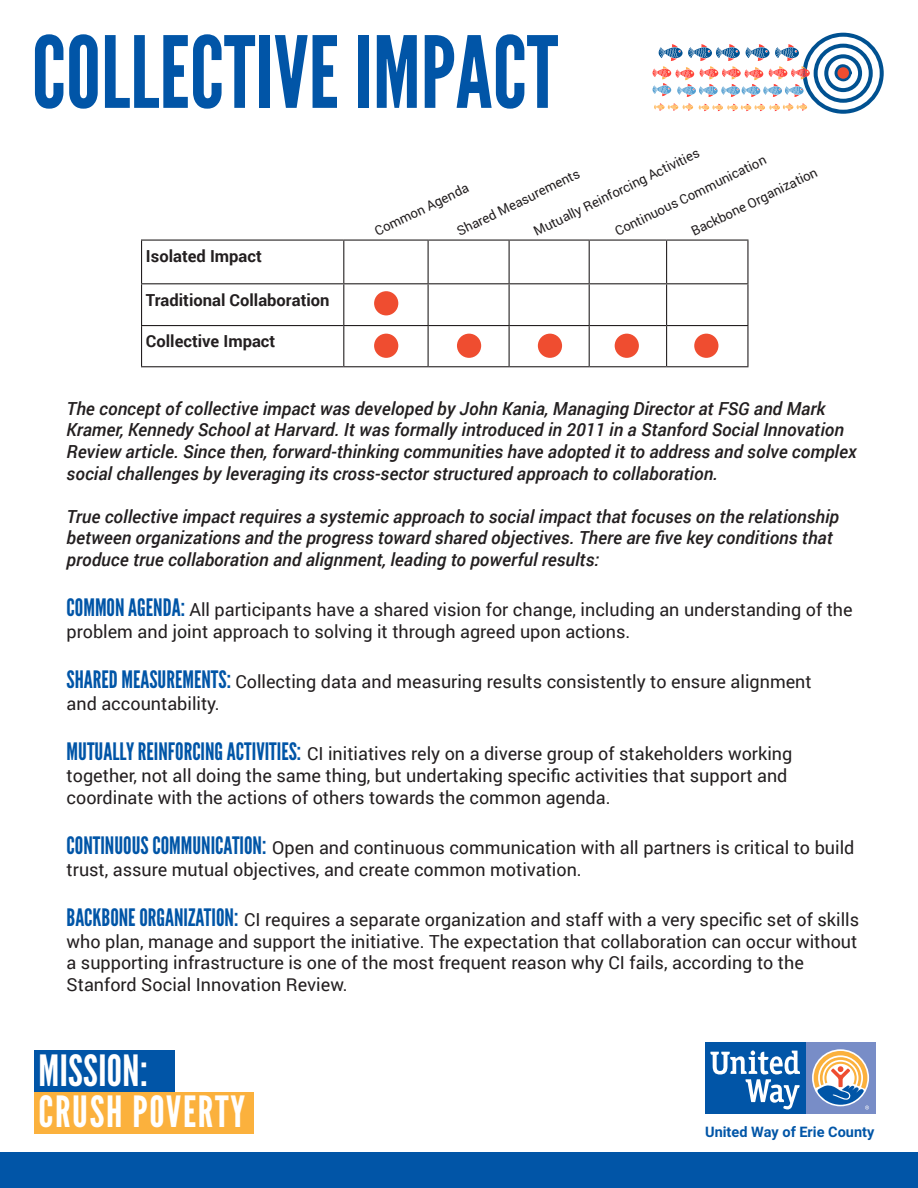
<style>
.page{position:relative;width:918px;height:1188px;background:#fff}
.page>*{position:absolute;margin:0;border:0;box-sizing:border-box;transform-origin:0 0}
.t1{font:99px "League Gothic";color:#0155a7}
.t2{font:42.9px "League Gothic";letter-spacing:.04em;color:#fff}
.t3{font:42.9px "League Gothic";letter-spacing:.01em;color:#fff}
.t4{font:18px/21.6px "Roboto";color:#231f20}
.t5{font:italic 500 18px/21.6px "Roboto";color:#231f20}
.t6{font:700 16.5px "Roboto";color:#231f20}
.t7{font:700 14.55px "Roboto";color:#0155a7}
.t8{font:13.2px "Roboto";color:#231f20}
.s1{font-family:"League Gothic";font-size:24px;color:#0155a7}
</style>
<div class="page">
<hr style="left:141px;top:240px;width:203px;height:1px;background:#231f20">
<hr style="left:141px;top:241px;width:1px;height:42px;background:#231f20">
<hr style="left:344px;top:240px;width:84px;height:1px;background:#231f20">
<hr style="left:343px;top:241px;width:1px;height:42px;background:#231f20">
<hr style="left:428px;top:240px;width:81px;height:1px;background:#231f20">
<hr style="left:428px;top:241px;width:1px;height:42px;background:#231f20">
<hr style="left:509px;top:240px;width:80px;height:1px;background:#231f20">
<hr style="left:509px;top:241px;width:1px;height:42px;background:#231f20">
<hr style="left:589px;top:240px;width:78px;height:1px;background:#231f20">
<hr style="left:589px;top:241px;width:1px;height:42px;background:#231f20">
<hr style="left:667px;top:240px;width:81px;height:1px;background:#231f20">
<hr style="left:666px;top:241px;width:1px;height:42px;background:#231f20">
<hr style="left:747px;top:241px;width:1px;height:42px;background:#231f20">
<hr style="left:141px;top:283px;width:203px;height:1px;background:#231f20">
<hr style="left:141px;top:284px;width:1px;height:41px;background:#231f20">
<hr style="left:344px;top:283px;width:84px;height:1px;background:#231f20">
<hr style="left:343px;top:284px;width:1px;height:41px;background:#231f20">
<hr style="left:428px;top:283px;width:81px;height:1px;background:#231f20">
<hr style="left:428px;top:284px;width:1px;height:41px;background:#231f20">
<hr style="left:509px;top:283px;width:80px;height:1px;background:#231f20">
<hr style="left:509px;top:284px;width:1px;height:41px;background:#231f20">
<hr style="left:589px;top:283px;width:78px;height:1px;background:#231f20">
<hr style="left:589px;top:284px;width:1px;height:41px;background:#231f20">
<hr style="left:667px;top:283px;width:81px;height:1px;background:#231f20">
<hr style="left:666px;top:284px;width:1px;height:41px;background:#231f20">
<hr style="left:747px;top:284px;width:1px;height:41px;background:#231f20">
<hr style="left:141px;top:325px;width:203px;height:1px;background:#231f20">
<hr style="left:141px;top:326px;width:1px;height:40px;background:#231f20">
<hr style="left:344px;top:325px;width:84px;height:1px;background:#231f20">
<hr style="left:343px;top:326px;width:1px;height:40px;background:#231f20">
<hr style="left:428px;top:325px;width:81px;height:1px;background:#231f20">
<hr style="left:428px;top:326px;width:1px;height:40px;background:#231f20">
<hr style="left:509px;top:325px;width:80px;height:1px;background:#231f20">
<hr style="left:509px;top:326px;width:1px;height:40px;background:#231f20">
<hr style="left:589px;top:325px;width:78px;height:1px;background:#231f20">
<hr style="left:589px;top:326px;width:1px;height:40px;background:#231f20">
<hr style="left:667px;top:325px;width:81px;height:1px;background:#231f20">
<hr style="left:666px;top:326px;width:1px;height:40px;background:#231f20">
<hr style="left:747px;top:326px;width:1px;height:40px;background:#231f20">
<hr style="left:141px;top:366px;width:203px;height:1px;background:#231f20">
<hr style="left:344px;top:366px;width:84px;height:1px;background:#231f20">
<hr style="left:428px;top:366px;width:81px;height:1px;background:#231f20">
<hr style="left:509px;top:366px;width:80px;height:1px;background:#231f20">
<hr style="left:589px;top:366px;width:78px;height:1px;background:#231f20">
<hr style="left:667px;top:366px;width:81px;height:1px;background:#231f20">
<div style="left:374px;top:291px;width:24px;height:24px;background:#ef4d30;border-radius:50%"></div>
<div style="left:374px;top:334px;width:24px;height:24px;background:#ef4d30;border-radius:50%"></div>
<div style="left:694px;top:334px;width:24px;height:24px;background:#ef4d30;border-radius:50%"></div>
<div style="left:457px;top:334px;width:24px;height:24px;background:#ef4d30;border-radius:50%"></div>
<div style="left:538px;top:334px;width:24px;height:24px;background:#ef4d30;border-radius:50%"></div>
<div style="left:615px;top:334px;width:24px;height:24px;background:#ef4d30;border-radius:50%"></div>
<svg style="left:652px;top:33px;width:232px;height:81px"></svg>
<div style="left:837px;top:67px;width:12px;height:12px;background:#ef4d30;border-radius:50%"></div>
<div style="left:0;top:1152px;width:918px;height:36px;background:#0155a7"></div>
<svg style="left:705px;top:1042px;width:171px;height:72px;background:#5f88b7"></svg>
<div style="left:34px;top:1051px;width:140px;height:41px;background:#0155a7"></div>
<div style="left:34px;top:1092px;width:219px;height:42px;background:#fbb13d"></div>
<p class="t1" style="left:32px;top:14px;width:528px">COLLECTIVE IMPACT</p>
<p class="t6" style="left:146px;top:244px;width:117px">Isolated Impact</p>
<p class="t6" style="left:146px;top:288px;width:185px">Traditional Collaboration</p>
<p class="t6" style="left:146px;top:330px;width:131px">Collective Impact</p>
<p class="t8" style="left:531px;top:223px;width:184px;rotate:-26deg">Mutually Reinforcing Activities</p>
<p class="t8" style="left:612px;top:223px;width:168px;rotate:-26deg">Continuous Communication</p>
<p class="t8" style="left:688px;top:223px;width:140px;rotate:-26deg">Backbone Organization</p>
<p class="t8" style="left:454px;top:223px;width:136px;rotate:-26deg">Shared Measurements</p>
<p class="t8" style="left:371px;top:223px;width:104px;rotate:-26deg">Common Agenda</p>
<p class="t5" style="left:67px;top:397px;width:792px">The concept of collective impact was developed by John Kania, Managing Director at FSG and Mark Kramer, Kennedy School at Harvard. It was formally introduced in 2011 in a Stanford Social Innovation Review article. Since then, forward-thinking communities have adopted it to address and solve complex social challenges by leveraging its cross-sector structured approach to collaboration.</p>
<p class="t5" style="left:67px;top:505px;width:774px">True collective impact requires a systemic approach to social impact that focuses on the relationship between organizations and the progress toward shared objectives. There are five key conditions that produce true collaboration and alignment, leading to powerful results:</p>
<p class="t4" style="left:67px;top:599px;width:788px"><span class="s1">COMMON AGENDA:</span> All participants have a shared vision for change, including an understanding of the problem and joint approach to solving it through agreed upon actions.</p>
<p class="t4" style="left:67px;top:671px;width:747px"><span class="s1">SHARED MEASUREMENTS:</span> Collecting data and measuring results consistently to ensure alignment</p>
<p class="t4" style="left:67px;top:692px;width:155px">and accountability.</p>
<p class="t4" style="left:67px;top:743px;width:727px"><span class="s1">MUTUALLY REINFORCING ACTIVITIES:</span> CI initiatives rely on a diverse group of stakeholders working together, not all doing the same thing, but undertaking specific activities that support and coordinate with the actions of others towards the common agenda.</p>
<p class="t4" style="left:67px;top:836px;width:789px"><span class="s1">CONTINUOUS COMMUNICATION:</span> Open and continuous communication with all partners is critical to build trust, assure mutual objectives, and create common motivation.</p>
<p class="t4" style="left:67px;top:908px;width:794px"><span class="s1">BACKBONE ORGANIZATION:</span> CI requires a separate organization and staff with a very specific set of skills who plan, manage and support the initiative. The expectation that collaboration can occur without a supporting infrastructure is one of the most frequent reason why CI fails, according to the Stanford Social Innovation Review.</p>
<p class="t3" style="left:38px;top:1045px;width:111px">MISSION:</p>
<p class="t2" style="left:38px;top:1087px;width:208px">CRUSH POVERTY</p>
<p class="t7" style="left:705px;top:1122px;width:171px">United Way of Erie County</p>
</div>
